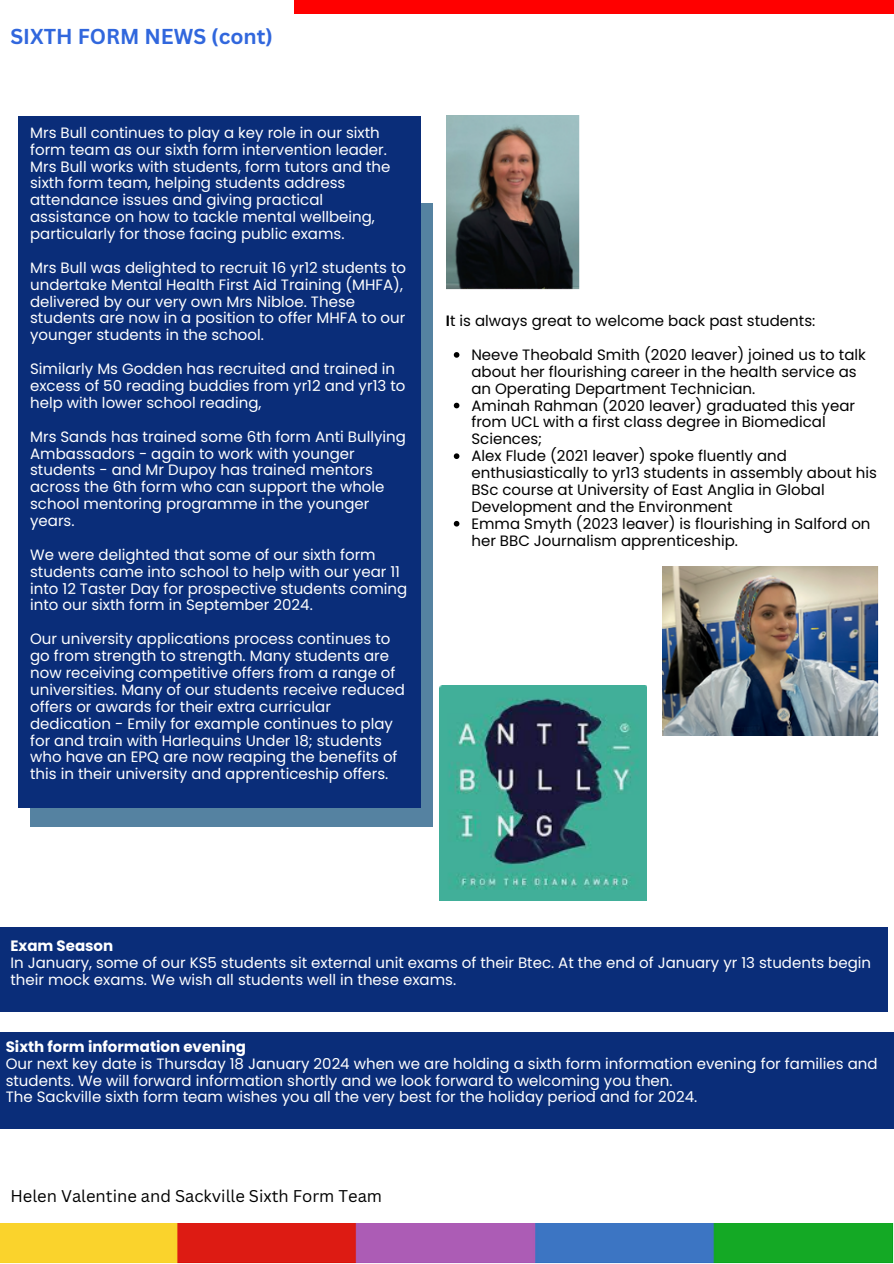
<style>
.page{position:relative;width:894px;height:1264px;background:#fff}
.page>*{position:absolute;margin:0;border:0;box-sizing:border-box;transform-origin:0 0}
.t1{font:700 21px "Canva Sans";color:#3167dd}
.t2{font:16.5px "Canva Sans";color:#000}
.t3{font:15px/16.8px "Poppins";color:#fff}
.t4{font:15px/16.8px "Poppins";color:#000}
.t5{font:700 15px "Poppins";color:#fff}
.s1{font-weight:600}
</style>
<div class="page">
<div style="left:294px;top:0;width:599px;height:14px;background:#f00"></div>
<img style="left:0;top:1223px;width:893px;height:40px">
<div style="left:30px;top:203px;width:402px;height:623px;background:#5582a1"></div>
<div style="left:18px;top:116px;width:402px;height:691px;background:#0a2d79"></div>
<div style="left:0;top:926px;width:887px;height:85px;background:#0a2d79"></div>
<img style="left:446px;top:116px;width:134px;height:174px">
<img style="left:662px;top:566px;width:216px;height:169px">
<svg style="left:453px;top:352px;width:6px;height:6px"></svg>
<svg style="left:453px;top:403px;width:6px;height:5px"></svg>
<svg style="left:453px;top:453px;width:6px;height:6px"></svg>
<svg style="left:453px;top:521px;width:6px;height:5px"></svg>
<div style="left:0;top:1032px;width:893px;height:97px;background:#0a2d79"></div>
<img style="left:439px;top:685px;width:207px;height:215px">
<p class="t1" style="left:10px;top:21px;width:264px">SIXTH FORM NEWS (cont)</p>
<p class="t3" style="left:30px;top:124px;width:362px">Mrs Bull continues to play a key role in our sixth form team as our sixth form intervention leader.<br>Mrs Bull works with students, form tutors and the sixth form team, helping students address attendance issues and giving practical assistance on how to tackle mental wellbeing, particularly for those facing public exams.</p>
<p class="t3" style="left:30px;top:259px;width:377px">Mrs Bull was delighted to recruit 16 yr12 students to undertake Mental Health First Aid Training (MHFA), delivered by our very own Mrs Nibloe. These students are now in a position to offer MHFA to our younger students in the school.</p>
<p class="t3" style="left:30px;top:360px;width:376px">Similarly Ms Godden has recruited and trained in excess of 50 reading buddies from yr12 and yr13 to help with lower school reading,</p>
<p class="t3" style="left:30px;top:428px;width:377px">Mrs Sands has trained some 6th form Anti Bullying Ambassadors - again to work with younger students - and Mr Dupoy has trained mentors across the 6th form who can support the whole school mentoring programme in the younger years.</p>
<p class="t3" style="left:30px;top:546px;width:378px">We were delighted that some of our sixth form students came into school to help with our year 11 into 12 Taster Day for prospective students coming into our sixth form in September 2024.</p>
<p class="t3" style="left:30px;top:630px;width:376px">Our university applications process continues to go from strength to strength. Many students are now receiving competitive offers from a range of universities. Many of our students receive reduced offers or awards for their extra curricular dedication - Emily for example continues to play for and train with Harlequins Under 18; students who have an EPQ are now reaping the benefits of this in their university and apprenticeship offers.</p>
<p class="t4" style="left:446px;top:312px;width:371px"><span class="s1">I</span>t is always great to welcome back past students:</p>
<p class="t4" style="left:471px;top:346px;width:396px">Neeve Theobald Smith (2020 leaver) joined us to talk about her flourishing career in the health service as an Operating Department Technician.</p>
<p class="t4" style="left:471px;top:397px;width:385px">Aminah Rahman (2020 leaver) graduated this year from UCL with a first class degree in Biomedical<br>Sciences;</p>
<p class="t4" style="left:471px;top:447px;width:407px">Alex Flude (2021 leaver) spoke fluently and enthusiastically to yr13 students in assembly about his BSc course at University of East Anglia in Global Development and the Environment</p>
<p class="t4" style="left:471px;top:515px;width:400px">Emma Smyth (2023 leaver) is flourishing in Salford on her BBC Journalism apprenticeship.</p>
<p class="t5" style="left:10px;top:935px;width:104px">Exam Season</p>
<p class="t3" style="left:10px;top:954px;width:862px">In January, some of our KS5 students sit external unit exams of their Btec. At the end of January yr 13 students begin their mock exams. We wish all students well in these exams.</p>
<p class="t5" style="left:6px;top:1036px;width:242px">Sixth form information evening</p>
<p class="t3" style="left:6px;top:1055px;width:873px">Our next key date is Thursday 18 January 2024 when we are holding a sixth form information evening for families and students. We will forward information shortly and we look forward to welcoming you then.</p>
<p class="t3" style="left:6px;top:1088px;width:693px">The Sackville sixth form team wishes you all the very best for the holiday period and for 2024.</p>
<p class="t2" style="left:10px;top:1183px;width:373px">Helen Valentine and Sackville Sixth Form Team</p>
</div>
